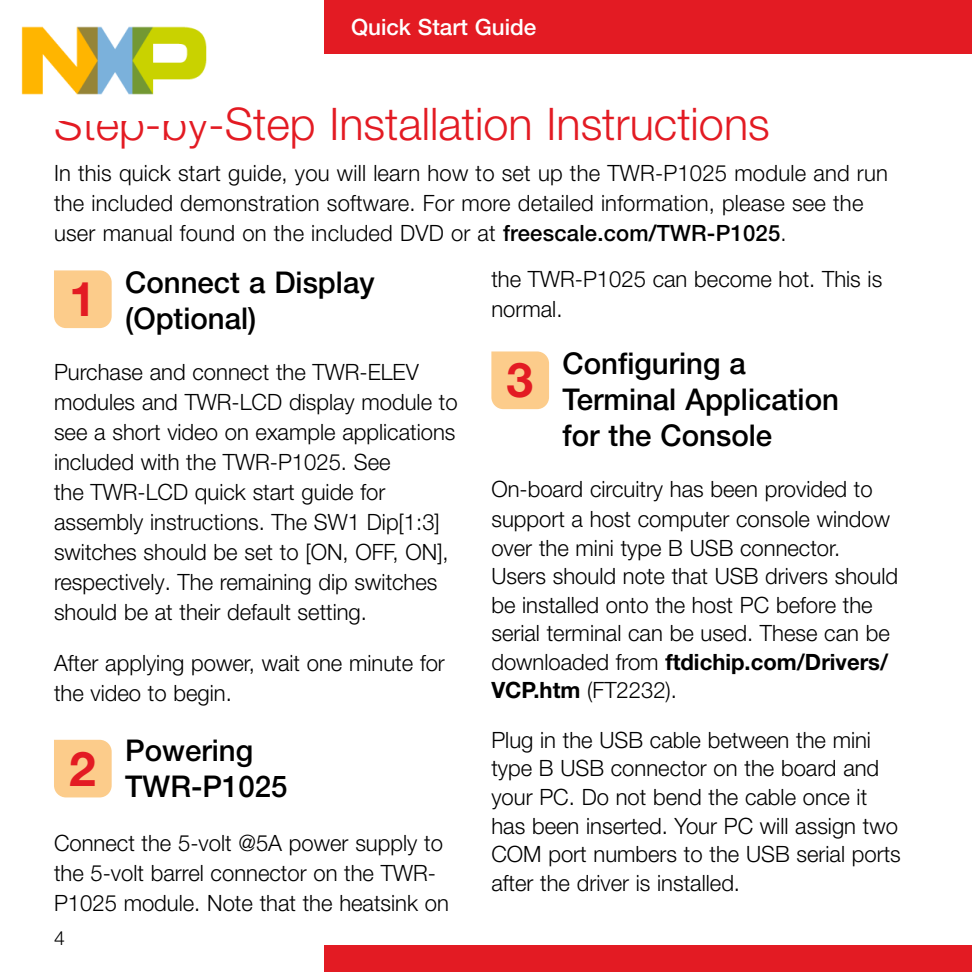
<style>
.page{position:relative;width:972px;height:972px;background:#fff}
.page>*{position:absolute;margin:0;border:0;box-sizing:border-box;transform-origin:0 0}
.t1{font:700 48px "Helvetica Neue LT Pro";color:#e31b23}
.t2{font:300 45px "Helvetica Neue LT Pro";color:#e31b23}
.t3{font:500 30px/36px "Helvetica Neue LT Pro";color:#000}
.t4{font:300 22.5px/30px "Helvetica Neue LT Pro";color:#000}
.t5{font:500 22.5px "Helvetica Neue LT Pro";color:#fff}
.t6{font:300 19.5px "Helvetica Neue LT Pro";color:#000}
.s1{font-weight:500}
.s2{font-weight:700}
</style>
<div class="page">
<div style="left:324px;top:0;width:648px;height:54px;background:#e31b23"></div>
<div style="left:324px;top:945px;width:648px;height:27px;background:#e31b23"></div>
<div style="left:54px;top:270px;width:58px;height:58px;background:#fccc8b"></div>
<div style="left:54px;top:740px;width:58px;height:57px;background:#fccc8b"></div>
<div style="left:491px;top:351px;width:58px;height:58px;background:#fccc8b"></div>
<img style="left:21px;top:26px;width:186px;height:69px">
<p class="t5" style="left:351px;top:13px;width:187px">Quick Start Guide</p>
<h2 class="t2" style="left:54px;top:97px;width:717px">Step-by-Step Installation Instructions</h2>
<p class="t4" style="left:54px;top:157px;width:835px">In this quick start guide, you will learn how to set up the TWR-P1025 module and run the included demonstration software. For more detailed information, please see the user manual found on the included DVD or at <span class="s1">freescale.com/TWR-P1025</span>.</p>
<h3 class="t3" style="left:125px;top:264px;width:251px">Connect a Display (Optional)</h3>
<p class="t4" style="left:54px;top:356px;width:405px">Purchase and connect the TWR-ELEV modules and TWR-LCD display module to see a short video on example applications included with the TWR-P1025. See<br>the TWR-LCD quick start guide for assembly instructions. The SW1 Dip[1:3] switches should be set to [ON, OFF, ON], respectively. The remaining dip switches should be at their default setting.</p>
<p class="t4" style="left:54px;top:647px;width:392px">After applying power, wait one minute for the video to begin.</p>
<h3 class="t3" style="left:125px;top:732px;width:164px">Powering<br>TWR-P1025</h3>
<p class="t4" style="left:54px;top:828px;width:397px">Connect the 5-volt @5A power supply to the 5-volt barrel connector on the TWR-<br>P1025 module. Note that the heatsink on</p>
<h1 class="t1" style="left:69px;top:269px;width:28px">1</h1>
<h1 class="t1" style="left:69px;top:738px;width:28px">2</h1>
<p class="t6" style="left:54px;top:926px;width:12px">4</p>
<p class="t4" style="left:491px;top:264px;width:392px">the TWR-P1025 can become hot. This is normal.</p>
<h3 class="t3" style="left:563px;top:345px;width:278px">Configuring a<br>Terminal Application for the Console</h3>
<p class="t4" style="left:491px;top:475px;width:408px;line-height:28.8px">On-board circuitry has been provided to support a host computer console window over the mini type B USB connector.<br>Users should note that USB drivers should be installed onto the host PC before the serial terminal can be used. These can be downloaded from <span class="s2">ftdichip.com/Drivers/ VCP.htm</span> (FT2232).</p>
<p class="t4" style="left:491px;top:725px;width:411px;line-height:28.5px">Plug in the USB cable between the mini type B USB connector on the board and your PC. Do not bend the cable once it has been inserted. Your PC will assign two COM port numbers to the USB serial ports after the driver is installed.</p>
<h1 class="t1" style="left:507px;top:350px;width:28px">3</h1>
</div>
